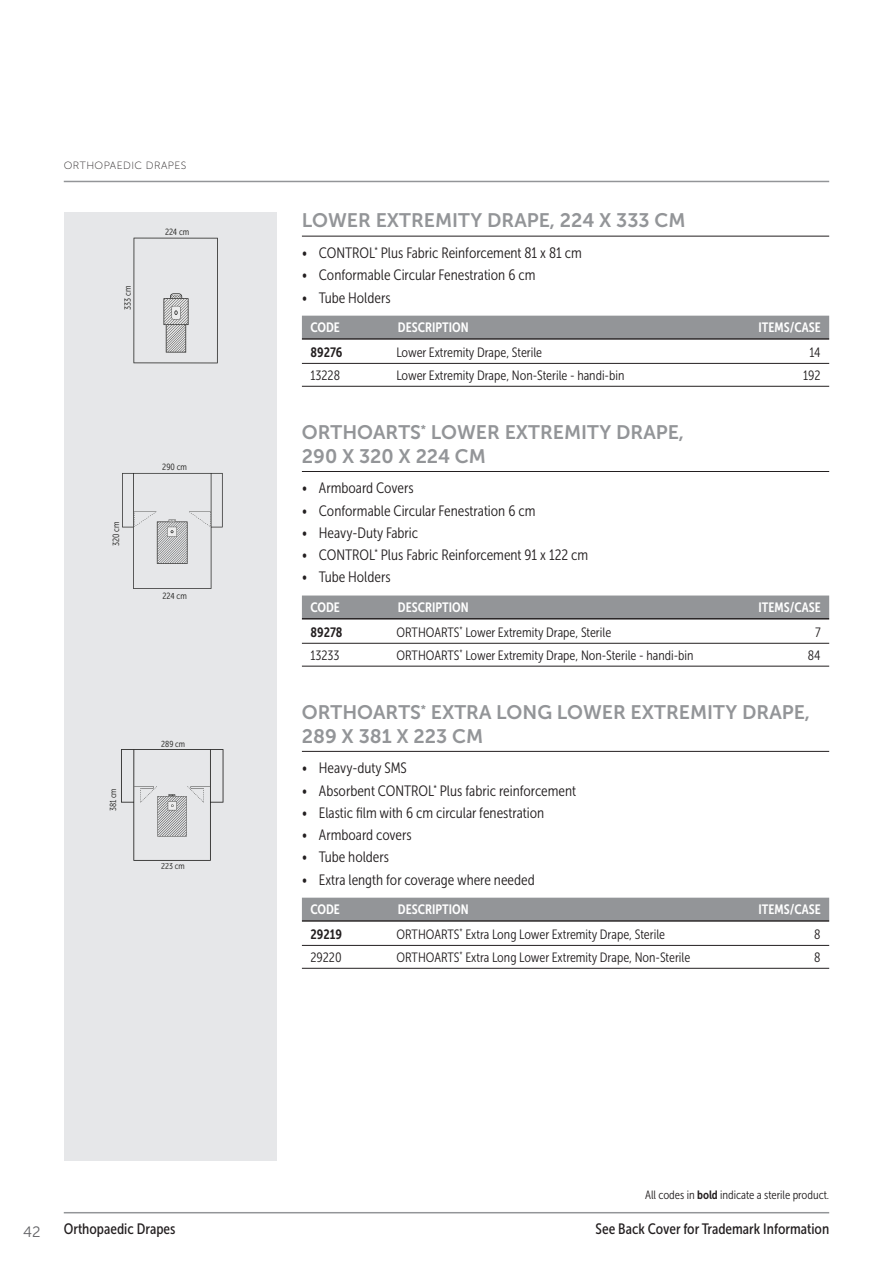
<style>
.page{position:relative;width:893px;height:1263px;background:#fff}
.page>*{position:absolute;margin:0;border:0;box-sizing:border-box;transform-origin:0 0}
.t1{font:19.5px/23.4px "Museo Sans 700";color:#939598}
.t2{font:15px "Museo Sans Cond 300";color:#231f20}
.t3{font:15px "Museo Sans Cond 500";color:#231f20}
.t4{font:15px "Museo Sans 300";color:#636366}
.t5{font:13.5px "Museo Sans Cond 300";color:#231f20}
.t6{font:13.5px "Museo Sans Cond 700";color:#fff}
.t7{font:13.5px "Museo Sans Cond 700";color:#231f20}
.t8{font:12px "Museo Sans Cond 300";color:#231f20}
.t9{font:10.5px "Museo Sans 100";letter-spacing:.04em;color:#231f20}
.t10{font:9px "Museo Sans Cond 300";color:#1d1d1b}
.t11{font:8.7px "Museo Sans Cond 300";color:#1d1d1b}
.s1{font-family:"Museo Sans Cond 700"}
</style>
<div class="page">
<hr style="left:64px;top:1212px;width:765px;height:1px;background:#939598">
<div style="left:64px;top:213px;width:212px;height:948px;background:#e6e7e9"></div>
<hr style="left:64px;top:181px;width:765px;height:1px;background:#939598">
<hr style="left:302px;top:236px;width:527px;height:1px;background:#231f20">
<div style="left:302px;top:316px;width:527px;height:22px;background:#939598"></div>
<hr style="left:302px;top:338px;width:527px;height:2px;background:#231f20">
<hr style="left:302px;top:363px;width:527px;height:1px;background:#231f20">
<hr style="left:302px;top:386px;width:527px;height:1px;background:#231f20">
<hr style="left:302px;top:471px;width:527px;height:1px;background:#231f20">
<div style="left:302px;top:595px;width:527px;height:23px;background:#939598"></div>
<hr style="left:302px;top:618px;width:527px;height:1px;background:#231f20">
<hr style="left:302px;top:643px;width:527px;height:1px;background:#231f20">
<hr style="left:302px;top:666px;width:527px;height:1px;background:#231f20">
<hr style="left:302px;top:751px;width:527px;height:1px;background:#231f20">
<div style="left:302px;top:898px;width:527px;height:22px;background:#939598"></div>
<hr style="left:302px;top:920px;width:527px;height:2px;background:#231f20">
<hr style="left:302px;top:945px;width:527px;height:1px;background:#231f20">
<hr style="left:302px;top:968px;width:527px;height:1px;background:#231f20">
<svg style="left:133px;top:238px;width:85px;height:125px"></svg>
<svg style="left:122px;top:473px;width:101px;height:116px"></svg>
<svg style="left:121px;top:749px;width:102px;height:112px"></svg>
<p class="t9" style="left:64px;top:160px;width:124px">ORTHOPAEDIC DRAPES</p>
<p class="t10" style="left:123px;top:310px;width:26px;rotate:-90deg">333 cm</p>
<p class="t10" style="left:165px;top:227px;width:26px">224 cm</p>
<p class="t10" style="left:111px;top:546px;width:26px;rotate:-90deg">320 cm</p>
<p class="t10" style="left:162px;top:462px;width:26px">290 cm</p>
<p class="t10" style="left:163px;top:591px;width:26px">224 cm</p>
<p class="t11" style="left:108px;top:811px;width:24px;rotate:-90deg">381 cm</p>
<p class="t11" style="left:161px;top:739px;width:25px">289 cm</p>
<p class="t11" style="left:161px;top:862px;width:25px">223 cm</p>
<h1 class="t1" style="left:302px;top:209px;width:385px">LOWER EXTREMITY DRAPE, 224 X 333 CM</h1>
<p class="t2" style="left:302px;top:245px;width:281px">• CONTROL<sup>*</sup> Plus Fabric Reinforcement 81 x 81 cm</p>
<p class="t2" style="left:302px;top:267px;width:235px">• Conformable Circular Fenestration 6 cm</p>
<p class="t2" style="left:302px;top:289px;width:90px">• Tube Holders</p>
<p class="t6" style="left:310px;top:320px;width:31px">CODE</p>
<p class="t6" style="left:398px;top:320px;width:72px">DESCRIPTION</p>
<p class="t6" style="left:759px;top:320px;width:64px">ITEMS/CASE</p>
<p class="t7" style="left:310px;top:345px;width:34px">89276</p>
<p class="t5" style="left:396px;top:345px;width:147px">Lower Extremity Drape, Sterile</p>
<p class="t5" style="left:809px;top:345px;width:13px">14</p>
<p class="t5" style="left:310px;top:368px;width:31px">13228</p>
<p class="t5" style="left:396px;top:368px;width:230px">Lower Extremity Drape, Non-Sterile - handi-bin</p>
<p class="t5" style="left:803px;top:368px;width:19px">192</p>
<h1 class="t1" style="left:302px;top:421px;width:384px">ORTHOARTS<sup>*</sup> LOWER EXTREMITY DRAPE,<br>290 X 320 X 224 CM</h1>
<p class="t2" style="left:302px;top:480px;width:113px">• Armboard Covers</p>
<p class="t2" style="left:302px;top:502px;width:235px">• Conformable Circular Fenestration 6 cm</p>
<p class="t2" style="left:302px;top:525px;width:118px">• Heavy-Duty Fabric</p>
<p class="t2" style="left:302px;top:547px;width:288px">• CONTROL<sup>*</sup> Plus Fabric Reinforcement 91 x 122 cm</p>
<p class="t2" style="left:302px;top:569px;width:90px">• Tube Holders</p>
<p class="t6" style="left:310px;top:599px;width:31px">CODE</p>
<p class="t6" style="left:398px;top:599px;width:72px">DESCRIPTION</p>
<p class="t6" style="left:759px;top:599px;width:64px">ITEMS/CASE</p>
<p class="t7" style="left:310px;top:624px;width:34px">89278</p>
<p class="t5" style="left:396px;top:625px;width:216px">ORTHOARTS<sup>*</sup> Lower Extremity Drape, Sterile</p>
<p class="t5" style="left:815px;top:625px;width:7px">7</p>
<p class="t5" style="left:310px;top:648px;width:31px">13233</p>
<p class="t5" style="left:396px;top:648px;width:299px">ORTHOARTS<sup>*</sup> Lower Extremity Drape, Non-Sterile - handi-bin</p>
<p class="t5" style="left:808px;top:648px;width:14px">84</p>
<h1 class="t1" style="left:302px;top:701px;width:510px">ORTHOARTS<sup>*</sup> EXTRA LONG LOWER EXTREMITY DRAPE,<br>289 X 381 X 223 CM</h1>
<p class="t2" style="left:302px;top:760px;width:107px">• Heavy-duty SMS</p>
<p class="t2" style="left:302px;top:782px;width:276px">• Absorbent CONTROL<sup>*</sup> Plus fabric reinforcement</p>
<p class="t2" style="left:302px;top:804px;width:244px">• Elastic film with 6 cm circular fenestration</p>
<p class="t2" style="left:302px;top:827px;width:111px">• Armboard covers</p>
<p class="t2" style="left:302px;top:849px;width:89px">• Tube holders</p>
<p class="t2" style="left:302px;top:871px;width:234px">• Extra length for coverage where needed</p>
<p class="t6" style="left:310px;top:901px;width:31px">CODE</p>
<p class="t6" style="left:398px;top:901px;width:72px">DESCRIPTION</p>
<p class="t6" style="left:759px;top:901px;width:64px">ITEMS/CASE</p>
<p class="t7" style="left:310px;top:926px;width:33px">29219</p>
<p class="t5" style="left:396px;top:927px;width:270px">ORTHOARTS<sup>*</sup> Extra Long Lower Extremity Drape, Sterile</p>
<p class="t5" style="left:814px;top:927px;width:8px">8</p>
<p class="t5" style="left:310px;top:950px;width:33px">29220</p>
<p class="t5" style="left:396px;top:950px;width:295px">ORTHOARTS<sup>*</sup> Extra Long Lower Extremity Drape, Non-Sterile</p>
<p class="t5" style="left:814px;top:950px;width:8px">8</p>
<p class="t4" style="left:23px;top:1223px;width:19px">42</p>
<p class="t8" style="left:645px;top:1188px;width:186px">All codes in <span class="s1">bold</span> indicate a sterile product.</p>
<p class="t3" style="left:64px;top:1220px;width:113px">Orthopaedic Drapes</p>
<p class="t3" style="left:596px;top:1220px;width:235px">See Back Cover for Trademark Information</p>
</div>
